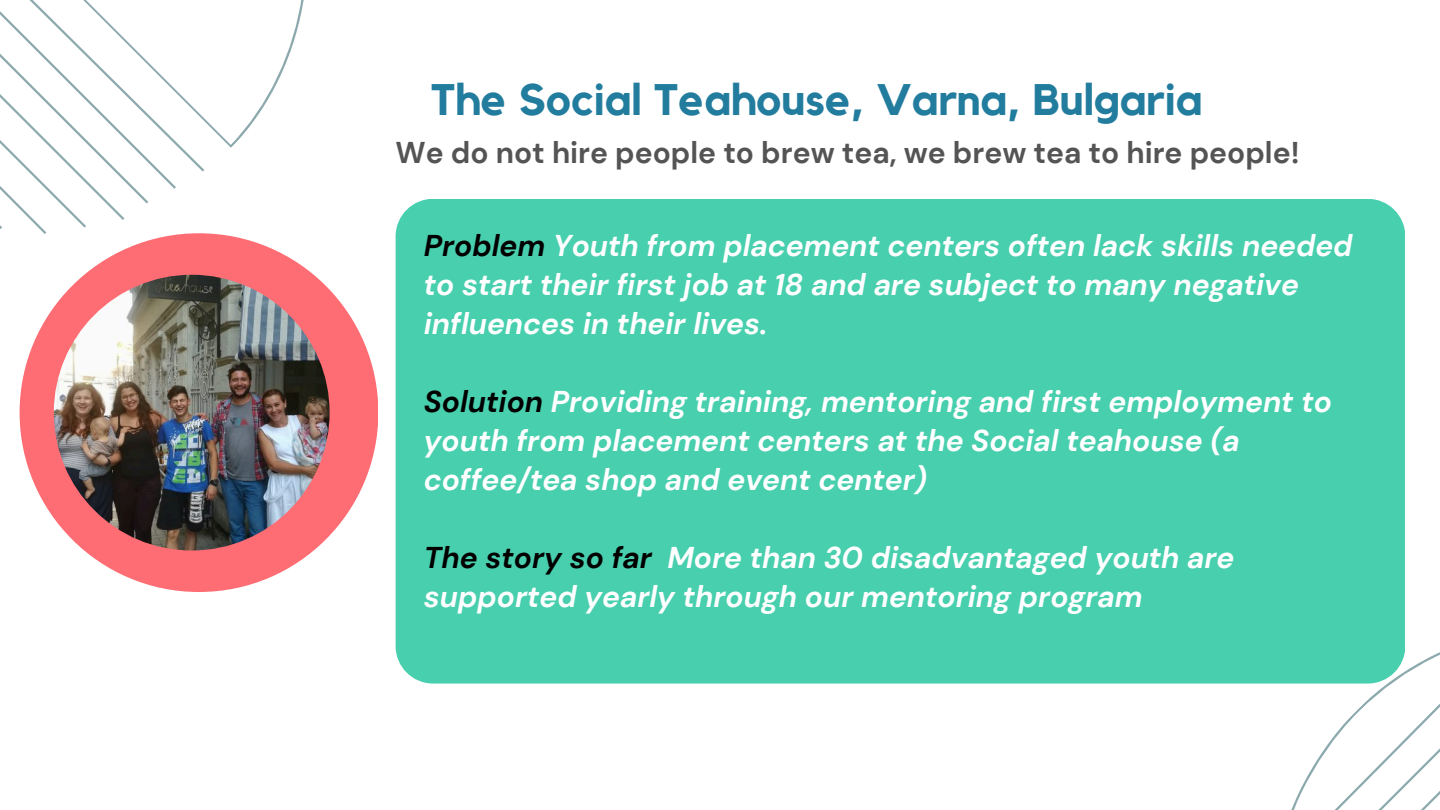
<style>
.page{position:relative;width:1440px;height:810px;background:#fff}
.page>*{position:absolute;margin:0;border:0;box-sizing:border-box;transform-origin:0 0}
.t1{font:700 44px "Kollektif";color:#227c9d}
.t2{font:italic 700 30px/39px "DM Sans";color:#fff}
.t3{font:700 30px "DM Sans";color:#545454}
.s1{color:#000}
</style>
<div class="page">
<div style="left:396px;top:199px;width:1009px;height:485px;background:#48cfae;border-radius:38px"></div>
<svg style="left:1162px;top:651px;width:278px;height:159px"></svg>
<div style="left:20px;top:233px;width:358px;height:359px;background:#fe6d73;border-radius:50%"></div>
<svg style="left:207px;top:0;width:97px;height:148px"></svg>
<svg style="left:0;top:0;width:207px;height:236px"></svg>
<img style="left:54px;top:275px;width:276px;height:276px;border-radius:50%">
<p class="t1" style="left:431px;top:79px;width:773px">The Social Teahouse, Varna, Bulgaria</p>
<p class="t3" style="left:396px;top:133px;width:905px">We do not hire people to brew tea, we brew tea to hire people!</p>
<p class="t2" style="left:424px;top:226px;width:930px"><span class="s1">Problem</span> Youth from placement centers often lack skills needed to start their first job at 18 and are subject to many negative influences in their lives.</p>
<p class="t2" style="left:424px;top:382px;width:910px"><span class="s1">Solution</span> Providing training, mentoring and first employment to youth from placement centers at the Social teahouse (a coffee/tea shop and event center)</p>
<p class="t2" style="left:424px;top:538px;width:812px"><span class="s1">The story so far</span> More than 30 disadvantaged youth are supported yearly through our mentoring program</p>
</div>
